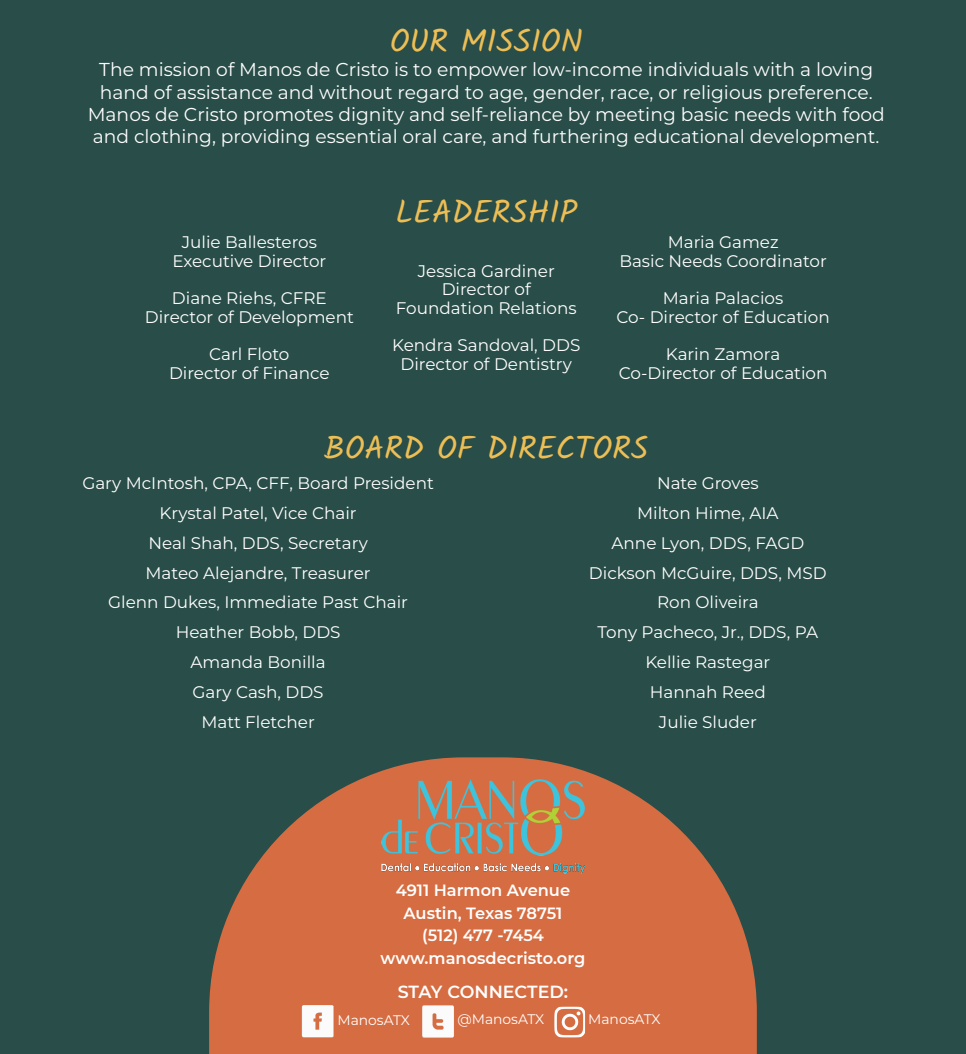
<style>
.page{position:relative;width:966px;height:1054px;background:#294d48}
.page>*{position:absolute;margin:0;border:0;box-sizing:border-box;transform-origin:0 0}
.t1{font:32.38px "Kalam";color:#edbe55}
.t2{font:18.69px/22.4px "Montserrat";color:#fff}
.t3{font:600 17.5px "Montserrat";letter-spacing:-.005em;color:#fff}
.t4{font:16.81px "Montserrat";color:#fff}
.t5{font:600 16.25px "Montserrat";color:#fff}
.t6{font:13.88px "Montserrat";color:#fff}
</style>
<div class="page">
<svg style="left:209px;top:757px;width:548px;height:297px;fill:#d66c41"></svg>
<img style="left:554px;top:1006px;width:31px;height:31px">
<img style="left:301px;top:1005px;width:33px;height:33px">
<img style="left:422px;top:1005px;width:32px;height:33px">
<img style="left:367px;top:778px;width:232px;height:101px">
<p class="t1" style="left:390px;top:19px;width:194px">OUR MISSION</p>
<p class="t2" style="left:99px;top:58px;width:775px">The mission of Manos de Cristo is to empower low-income individuals with a loving hand of assistance and without regard to age, gender, race, or religious preference.</p>
<p class="t2" style="left:88px;top:103px;width:798px">Manos de Cristo promotes dignity and self-reliance by meeting basic needs with food and clothing, providing essential oral care, and furthering educational development.</p>
<p class="t4" style="left:182px;top:231px;width:137px">Julie Ballesteros</p>
<p class="t4" style="left:172px;top:249px;width:155px">Executive Director</p>
<p class="t4" style="left:172px;top:287px;width:156px">Diane Riehs, CFRE</p>
<p class="t4" style="left:145px;top:305px;width:211px">Director of Development</p>
<p class="t4" style="left:209px;top:343px;width:82px">Carl Floto</p>
<p class="t4" style="left:169px;top:361px;width:162px">Director of Finance</p>
<p class="t1" style="left:395px;top:190px;width:183px">LEADERSHIP</p>
<p class="t4" style="left:418px;top:259px;width:138px">Jessica Gardiner</p>
<p class="t4" style="left:442px;top:278px;width:91px">Director of</p>
<p class="t4" style="left:396px;top:296px;width:182px">Foundation Relations</p>
<p class="t4" style="left:392px;top:334px;width:190px">Kendra Sandoval, DDS</p>
<p class="t4" style="left:400px;top:352px;width:173px">Director of Dentistry</p>
<p class="t4" style="left:667px;top:231px;width:112px">Maria Gamez</p>
<p class="t4" style="left:619px;top:249px;width:209px">Basic Needs Coordinator</p>
<p class="t4" style="left:663px;top:287px;width:122px">Maria Palacios</p>
<p class="t4" style="left:616px;top:305px;width:215px">Co- Director of Education</p>
<p class="t4" style="left:666px;top:343px;width:116px">Karin Zamora</p>
<p class="t4" style="left:618px;top:361px;width:210px">Co-Director of Education</p>
<p class="t1" style="left:324px;top:425px;width:326px">BOARD OF DIRECTORS</p>
<p class="t4" style="left:82px;top:471px;width:353px">Gary McIntosh, CPA, CFF, Board President</p>
<p class="t4" style="left:160px;top:501px;width:199px">Krystal Patel, Vice Chair</p>
<p class="t4" style="left:148px;top:531px;width:221px">Neal Shah, DDS, Secretary</p>
<p class="t4" style="left:146px;top:561px;width:226px">Mateo Alejandre, Treasurer</p>
<p class="t4" style="left:108px;top:591px;width:301px">Glenn Dukes, Immediate Past Chair</p>
<p class="t4" style="left:176px;top:621px;width:166px">Heather Bobb, DDS</p>
<p class="t4" style="left:191px;top:651px;width:137px">Amanda Bonilla</p>
<p class="t4" style="left:193px;top:680px;width:132px">Gary Cash, DDS</p>
<p class="t4" style="left:201px;top:710px;width:115px">Matt Fletcher</p>
<p class="t4" style="left:657px;top:471px;width:103px">Nate Groves</p>
<p class="t4" style="left:637px;top:501px;width:143px">Milton Hime, AIA</p>
<p class="t4" style="left:611px;top:531px;width:194px">Anne Lyon, DDS, FAGD</p>
<p class="t4" style="left:589px;top:561px;width:239px">Dickson McGuire, DDS, MSD</p>
<p class="t4" style="left:657px;top:591px;width:103px">Ron Oliveira</p>
<p class="t4" style="left:597px;top:621px;width:222px">Tony Pacheco, Jr., DDS, PA</p>
<p class="t4" style="left:645px;top:651px;width:126px">Kellie Rastegar</p>
<p class="t4" style="left:650px;top:680px;width:117px">Hannah Reed</p>
<p class="t4" style="left:659px;top:710px;width:99px">Julie Sluder</p>
<p class="t5" style="left:396px;top:879px;width:176px">4911 Harmon Avenue</p>
<p class="t5" style="left:403px;top:901px;width:160px">Austin, Texas 78751</p>
<p class="t5" style="left:422px;top:924px;width:123px">(512) 477 -7454</p>
<p class="t5" style="left:381px;top:946px;width:206px">www.manosdecristo.org</p>
<p class="t3" style="left:398px;top:980px;width:172px">STAY CONNECTED:</p>
<p class="t6" style="left:337px;top:1010px;width:74px">ManosATX</p>
<p class="t6" style="left:457px;top:1010px;width:88px">@ManosATX</p>
<p class="t6" style="left:588px;top:1010px;width:74px">ManosATX</p>
</div>
